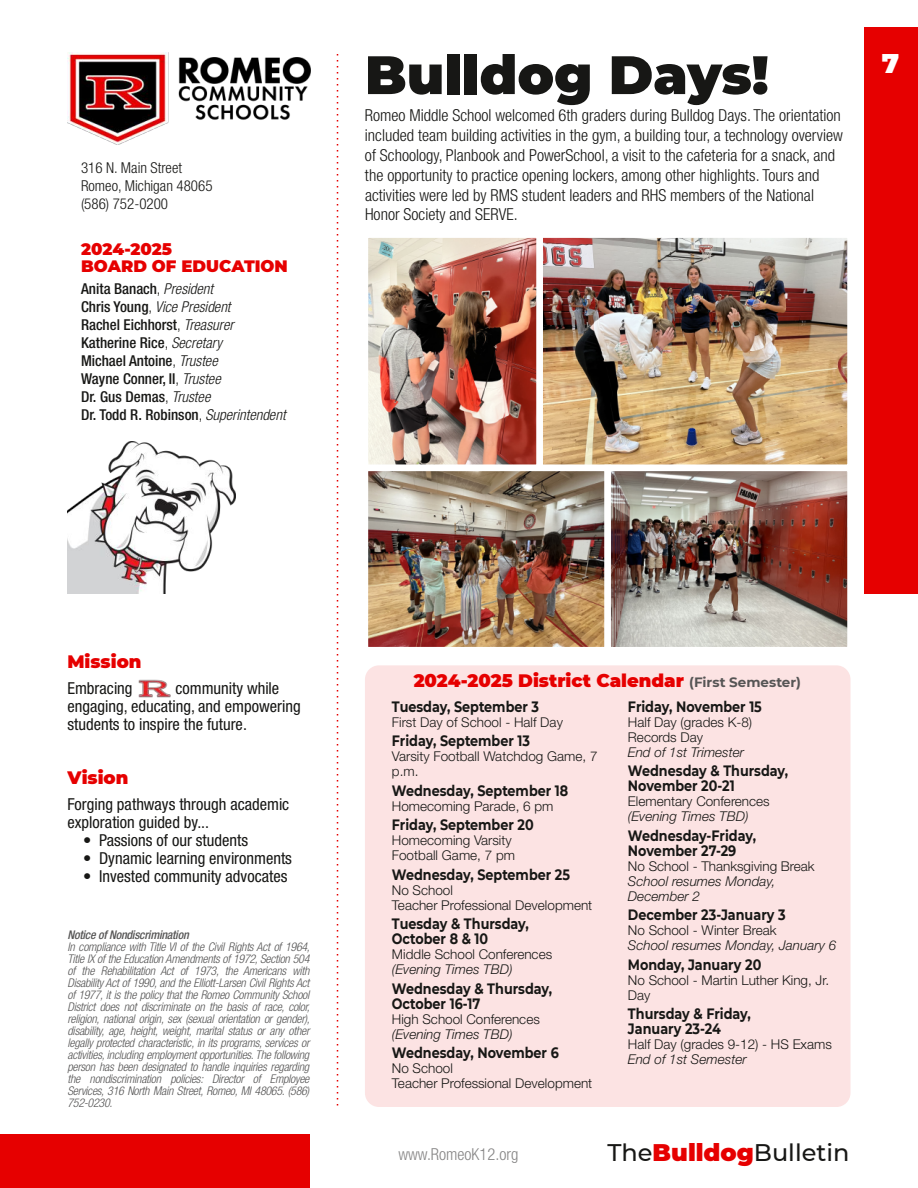
<style>
.page{position:relative;width:918px;height:1188px;background:#fff}
.page>*{position:absolute;margin:0;border:0;box-sizing:border-box;transform-origin:0 0}
.t1{font:900 54px "Montserrat";color:#171715}
.t2{font:900 27px "Montserrat";color:#fff}
.t3{font:500 24px "Montserrat";color:#171715}
.t4{font:900 18px "Montserrat";color:#e60000}
.t5{font:300 condensed 16.5px/19.8px "Helvetica Neue LT Std";color:#171715}
.t6{font:condensed 16.5px/18px "Helvetica Neue LT Std";color:#171715}
.t7{font:900 16.5px/16.5px "Montserrat";color:#e60000}
.t8{font:300 condensed 16.5px "Helvetica Neue LT Std";color:#878686}
.t9{font:700 15px/15px "Montserrat";color:#171715;scale:.85 1}
.t10{font:500 condensed 15px/18px "Helvetica Neue LT Std";color:#171715}
.t11{font:300 condensed 15px/18px "Helvetica Neue LT Std";color:#171715}
.t12{font:300 13.5px/15px "Helvetica Neue LT Std";letter-spacing:.005em;color:#171715}
.t13{font:italic 300 13.5px/15px "Helvetica Neue LT Std";letter-spacing:.005em;color:#171715}
.t14{font:italic 300 condensed 12px/12px "Helvetica Neue LT Std";letter-spacing:-.02em;color:#565555;text-align:justify}
.t15{font:italic 500 condensed 12px "Helvetica Neue LT Std";letter-spacing:-.02em;color:#565555}
.s1{font-weight:300}
.s2{font-weight:300;font-style:italic}
.s3{font-weight:700;font-size:13.5px;color:#565555}
.s4{font-style:italic}
.s5{font-style:normal}
.s6{font-weight:900;color:#e60000}
</style>
<div class="page">
<img style="left:68px;top:441px;width:167px;height:153px">
<div style="left:864px;top:27px;width:54px;height:567px;background:#e60000"></div>
<div style="left:0;top:1134px;width:310px;height:54px;background:#e60000"></div>
<svg style="left:337px;top:54px;width:1px;height:1052px"></svg>
<img style="left:68px;top:53px;width:242px;height:92px">
<img style="left:138px;top:679px;width:33px;height:18px">
<img style="left:369px;top:238px;width:478px;height:408px">
<div style="left:362px;top:231px;width:181px;height:240px;border:6px solid #fff"></div>
<div style="left:537px;top:231px;width:317px;height:240px;border:6px solid #fff"></div>
<div style="left:362px;top:465px;width:249px;height:188px;border:6px solid #fff"></div>
<div style="left:604px;top:465px;width:250px;height:188px;border:6px solid #fff"></div>
<div style="left:365px;top:665px;width:486px;height:442px;background:#fce3e3;border-radius:14px"></div>
<p class="t11" style="left:81px;top:161px;width:133px">316 N. Main Street<br>Romeo, Michigan 48065 (586) 752-0200</p>
<p class="t7" style="left:81px;top:241px;width:208px">2024-2025<br>BOARD OF EDUCATION</p>
<p class="t10" style="left:81px;top:282px;width:206px">Anita Banach<span class="s1">,</span> <span class="s2">President<br></span>Chris Young<span class="s1">,</span> <span class="s2">Vice President<br></span>Rachel Eichhorst<span class="s1">,</span> <span class="s2">Treasurer<br></span>Katherine Rice<span class="s1">,</span> <span class="s2">Secretary<br></span>Michael Antoine<span class="s1">,</span> <span class="s2">Trustee<br></span>Wayne Conner, II<span class="s1">,</span> <span class="s2">Trustee<br></span>Dr. Gus Demas<span class="s1">,</span> <span class="s2">Trustee<br></span>Dr. Todd R. Robinson<span class="s1">,</span> <span class="s2">Superintendent</span></p>
<h1 class="t1" style="left:365px;top:42px;width:405px">Bulldog Days!</h1>
<p class="t5" style="left:365px;top:108px;width:479px">Romeo Middle School welcomed 6th graders during Bulldog Days. The orientation included team building activities in the gym, a building tour, a technology overview of Schoology, Planbook and PowerSchool, a visit to the cafeteria for a snack, and the opportunity to practice opening lockers, among other highlights. Tours and activities were led by RMS student leaders and RHS members of the National</p>
<p class="t5" style="left:365px;top:207px;width:154px">Honor Society and SERVE.</p>
<h2 class="t2" style="left:882px;top:47px;width:19px">7</h2>
<h3 class="t4" style="left:68px;top:651px;width:75px">Mission</h3>
<h3 class="t6" style="left:68px;top:681px;width:67px">Embracing</h3>
<h3 class="t6" style="left:68px;top:681px;width:235px;text-indent:108px">community while engaging, educating, and empowering students to inspire the future.</h3>
<h3 class="t4" style="left:68px;top:767px;width:62px">Vision</h3>
<h3 class="t6" style="left:68px;top:797px;width:223px">Forging pathways through academic exploration guided by...</h3>
<h3 class="t6" style="left:83px;top:833px;width:166px">• Passions of our students</h3>
<h3 class="t6" style="left:83px;top:851px;width:210px">• Dynamic learning environments</h3>
<h3 class="t6" style="left:83px;top:869px;width:206px">• Invested community advocates</h3>
<p class="t15" style="left:68px;top:930px;width:123px">Notice of Nondiscrimination</p>
<p class="t14" style="left:67px;top:942px;width:244px">In compliance with Title VI of the Civil Rights Act of 1964, Title IX of the Education Amendments of 1972, Section 504 of the Rehabilitation Act of 1973, the Americans with Disability Act of 1990, and the Elliott-Larsen Civil Rights Act of 1977, it is the policy that the Romeo Community School District does not discriminate on the basis of race, color, religion, national origin, sex (sexual orientation or gender), disability, age, height, weight, marital status or any other legally protected characteristic, in its programs, services or activities, including employment opportunities. The following person has been designated to handle inquiries regarding the nondiscrimination policies: Director of Employee Services, 316 North Main Street, Romeo, MI 48065. (586)<br>752-0230.</p>
<p class="t4" style="left:414px;top:670px;width:389px">2024-2025 District Calendar <span class="s3">(First Semester)</span></p>
<p class="t9" style="left:392px;top:699px;width:175px">Tuesday, September 3</p>
<p class="t12" style="left:392px;top:716px;width:172px">First Day of School - Half Day</p>
<p class="t9" style="left:392px;top:733px;width:164px">Friday, September 13</p>
<p class="t12" style="left:392px;top:751px;width:207px">Varsity Football Watchdog Game, 7 p.m.</p>
<p class="t9" style="left:392px;top:783px;width:209px">Wednesday, September 18</p>
<p class="t12" style="left:392px;top:800px;width:163px">Homecoming Parade, 6 pm</p>
<p class="t9" style="left:392px;top:817px;width:168px">Friday, September 20</p>
<p class="t12" style="left:392px;top:835px;width:125px">Homecoming Varsity<br>Football Game, 7 pm</p>
<p class="t9" style="left:392px;top:867px;width:211px">Wednesday, September 25</p>
<p class="t12" style="left:392px;top:884px;width:202px">No School<br>Teacher Professional Development</p>
<p class="t9" style="left:392px;top:916px;width:163px">Tuesday &amp; Thursday,<br>October 8 &amp; 10</p>
<p class="t12" style="left:392px;top:949px;width:162px">Middle School Conferences <span class="s4">(Evening Times TBD)</span></p>
<p class="t9" style="left:392px;top:981px;width:190px">Wednesday &amp; Thursday,<br>October 16-17</p>
<p class="t12" style="left:392px;top:1013px;width:149px">High School Conferences <span class="s4">(Evening Times TBD)</span></p>
<p class="t9" style="left:392px;top:1045px;width:198px">Wednesday, November 6</p>
<p class="t12" style="left:392px;top:1063px;width:202px">No School<br>Teacher Professional Development</p>
<p class="t9" style="left:628px;top:699px;width:159px">Friday, November 15</p>
<p class="t12" style="left:628px;top:716px;width:126px">Half Day (grades K-8)<br>Records Day<br><span class="s4">End of 1st Trimester</span></p>
<p class="t9" style="left:628px;top:763px;width:190px">Wednesday &amp; Thursday,<br>November 20-21</p>
<p class="t12" style="left:628px;top:796px;width:143px">Elementary Conferences <span class="s4">(Evening Times TBD)</span></p>
<p class="t9" style="left:628px;top:828px;width:152px">Wednesday-Friday,<br>November 27-29</p>
<p class="t13" style="left:628px;top:860px;width:188px"><span class="s5">No School - Thanksgiving Break<br></span>School resumes Monday,<br>December 2</p>
<p class="t9" style="left:628px;top:907px;width:187px">December 23-January 3</p>
<p class="t13" style="left:628px;top:925px;width:210px"><span class="s5">No School - Winter Break<br></span>School resumes Monday, January 6</p>
<p class="t9" style="left:628px;top:957px;width:158px">Monday, January 20</p>
<p class="t12" style="left:628px;top:974px;width:203px">No School - Martin Luther King, Jr.<br>Day</p>
<p class="t9" style="left:628px;top:1006px;width:146px">Thursday &amp; Friday,<br>January 23-24</p>
<p class="t12" style="left:628px;top:1039px;width:205px">Half Day (grades 9-12) - HS Exams<br><span class="s4">End of 1st Semester</span></p>
<h3 class="t8" style="left:398px;top:1149px;width:121px">www.RomeoK12.org</h3>
<h3 class="t3" style="left:608px;top:1138px;width:243px">The<span class="s6">Bulldog</span>Bulletin</h3>
</div>
